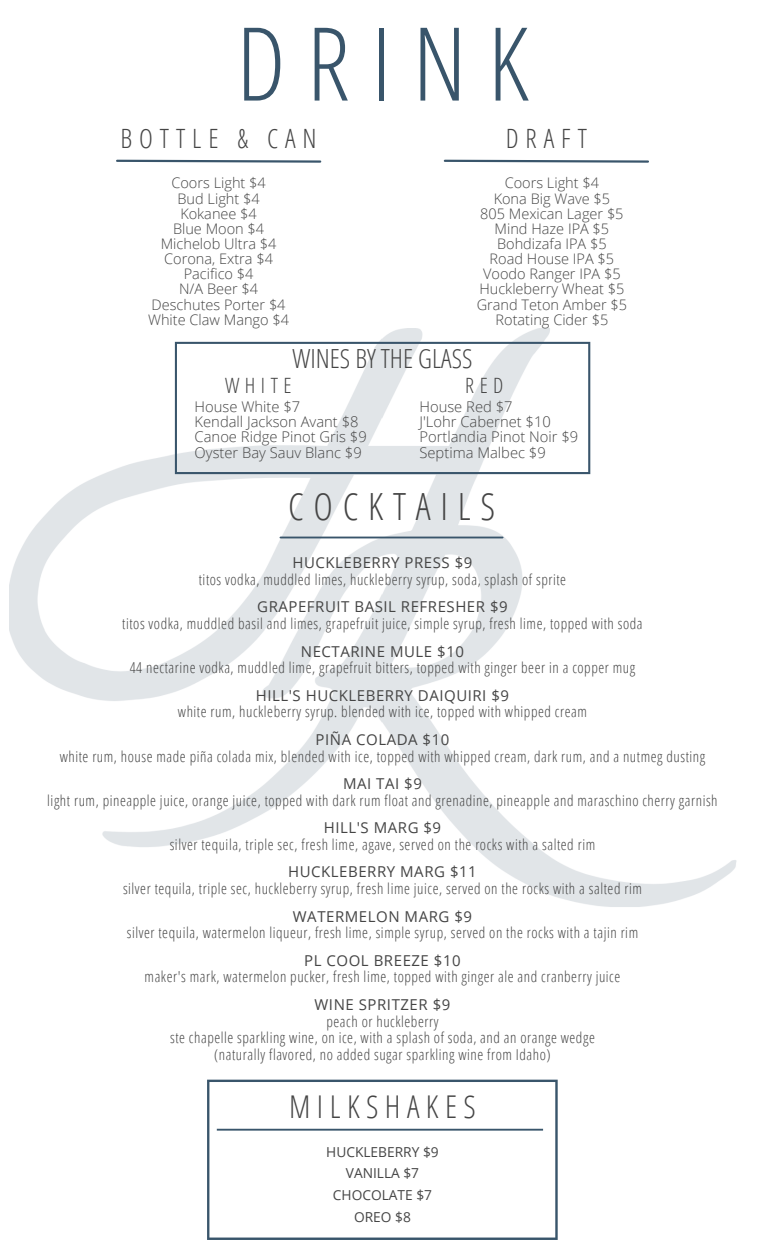
<style>
.page{position:relative;width:765px;height:1260px;background:#fff}
.page>*{position:absolute;margin:0;border:0;box-sizing:border-box;transform-origin:0 0}
.t1{font:300 101.88px "Open Sans Condensed";letter-spacing:.205em;color:#39556b}
.t2{font:300 37.5px "Open Sans Condensed";letter-spacing:.26em;color:#454545}
.t3{font:300 31.38px "Open Sans Condensed";letter-spacing:.205em;color:#454545}
.t4{font:300 26.62px "Open Sans Condensed";letter-spacing:.26em;color:#454545}
.t5{font:300 26.38px "Open Sans Condensed";color:#454545}
.t6{font:300 21.12px "Open Sans Condensed";letter-spacing:.26em;color:#454545}
.t7{font:300 15px/16.6px "Open Sans Condensed";letter-spacing:.035em;color:#454545;text-align:center}
.t8{font:15px "Open Sans";letter-spacing:.035em;color:#454545}
.t9{font:300 14.75px/15px "Open Sans";color:#454545}
.t10{font:300 14.5px/15.1px "Open Sans";color:#454545;text-align:center}
.t11{font:13.75px/21.5px "Open Sans";color:#454545;text-align:center}
</style>
<div class="page">
<img style="left:9px;top:328px;width:728px;height:579px">
<hr style="left:280px;top:537px;width:223px;height:1px;background:#39556b">
<svg style="left:207px;top:1080px;width:351px;height:160px"></svg>
<hr style="left:217px;top:1129px;width:326px;height:2px;background:#39556b">
<svg style="left:116px;top:159px;width:206px;height:4px"></svg>
<svg style="left:175px;top:342px;width:415px;height:132px"></svg>
<svg style="left:443px;top:159px;width:206px;height:4px"></svg>
<h1 class="t1" style="left:236px;top:-8px;width:294px">DRINK</h1>
<h3 class="t4" style="left:120px;top:120px;width:198px">BOTTLE &amp; CAN</h3>
<p class="t10" style="left:148px;top:175px;width:143px">Coors Light $4<br>Bud Light $4<br>Kokanee $4<br>Blue Moon $4<br>Michelob Ultra $4<br>Corona, Extra $4<br>Pacifico $4<br>N/A Beer $4<br>Deschutes Porter $4<br>White Claw Mango $4</p>
<h3 class="t4" style="left:506px;top:120px;width:83px">DRAFT</h3>
<p class="t10" style="left:477px;top:175px;width:152px">Coors Light $4<br>Kona Big Wave $5<br>805 Mexican Lager $5<br>Mind Haze IPA $5<br>Bohdizafa IPA $5<br>Road House IPA $5<br>Voodo Ranger IPA $5<br>Huckleberry Wheat $5<br>Grand Teton Amber $5<br>Rotating Cider $5</p>
<h3 class="t5" style="left:292px;top:340px;width:182px">WINES BY THE GLASS</h3>
<h3 class="t6" style="left:225px;top:370px;width:68px">WHITE</h3>
<p class="t9" style="left:195px;top:399px;width:174px">House White $7<br>Kendall Jackson Avant $8<br>Canoe Ridge Pinot Gris $9<br>Oyster Bay Sauv Blanc $9</p>
<p class="t9" style="left:419px;top:399px;width:160px">House Red $7<br>J'Lohr Cabernet $10<br>Portlandia Pinot Noir $9<br>Septima Malbec $9</p>
<h3 class="t6" style="left:465px;top:370px;width:40px">RED</h3>
<h2 class="t2" style="left:288px;top:480px;width:209px">COCKTAILS</h2>
<p class="t8" style="left:293px;top:552px;width:181px">HUCKLEBERRY PRESS $9</p>
<p class="t7" style="left:199px;top:571px;width:369px">titos vodka, muddled limes, huckleberry syrup, soda, splash of sprite</p>
<p class="t8" style="left:257px;top:596px;width:252px">GRAPEFRUIT BASIL REFRESHER $9</p>
<p class="t7" style="left:122px;top:615px;width:522px">titos vodka, muddled basil and limes, grapefruit juice, simple syrup, fresh lime, topped with soda</p>
<p class="t8" style="left:301px;top:641px;width:165px">NECTARINE MULE $10</p>
<p class="t7" style="left:130px;top:659px;width:507px">44 nectarine vodka, muddled lime, grapefruit bitters, topped with ginger beer in a copper mug</p>
<p class="t8" style="left:256px;top:685px;width:255px">HILL'S HUCKLEBERRY DAIQUIRI $9</p>
<p class="t7" style="left:178px;top:703px;width:411px">white rum, huckleberry syrup. blended with ice, topped with whipped cream</p>
<p class="t8" style="left:316px;top:729px;width:135px">PIÑA COLADA $10</p>
<p class="t7" style="left:60px;top:747px;width:647px">white rum, house made piña colada mix, blended with ice, topped with whipped cream, dark rum, and a nutmeg dusting</p>
<p class="t8" style="left:343px;top:773px;width:80px">MAI TAI $9</p>
<p class="t7" style="left:47px;top:792px;width:672px">light rum, pineapple juice, orange juice, topped with dark rum float and grenadine, pineapple and maraschino cherry garnish</p>
<p class="t8" style="left:324px;top:817px;width:119px">HILL'S MARG $9</p>
<p class="t7" style="left:170px;top:836px;width:427px">silver tequila, triple sec, fresh lime, agave, served on the rocks with a salted rim</p>
<p class="t8" style="left:288px;top:861px;width:190px">HUCKLEBERRY MARG $11</p>
<p class="t7" style="left:123px;top:880px;width:520px">silver tequila, triple sec, huckleberry syrup, fresh lime juice, served on the rocks with a salted rim</p>
<p class="t8" style="left:293px;top:906px;width:181px">WATERMELON MARG $9</p>
<p class="t7" style="left:127px;top:924px;width:513px">silver tequila, watermelon liqueur, fresh lime, simple syrup, served on the rocks with a tajin rim</p>
<p class="t8" style="left:304px;top:950px;width:158px">PL COOL BREEZE $10</p>
<p class="t7" style="left:145px;top:968px;width:477px">maker's mark, watermelon pucker, fresh lime, topped with ginger ale and cranberry juice</p>
<p class="t8" style="left:315px;top:994px;width:137px">WINE SPRITZER $9</p>
<p class="t7" style="left:170px;top:1012px;width:426px">peach or huckleberry<br>ste chapelle sparkling wine, on ice, with a splash of soda, and an orange wedge (naturally flavored, no added sugar sparkling wine from Idaho)</p>
<h3 class="t3" style="left:289px;top:1084px;width:188px">MILKSHAKES</h3>
<p class="t11" style="left:326px;top:1141px;width:114px">HUCKLEBERRY $9<br>VANILLA $7<br>CHOCOLATE $7<br>OREO $8</p>
</div>
